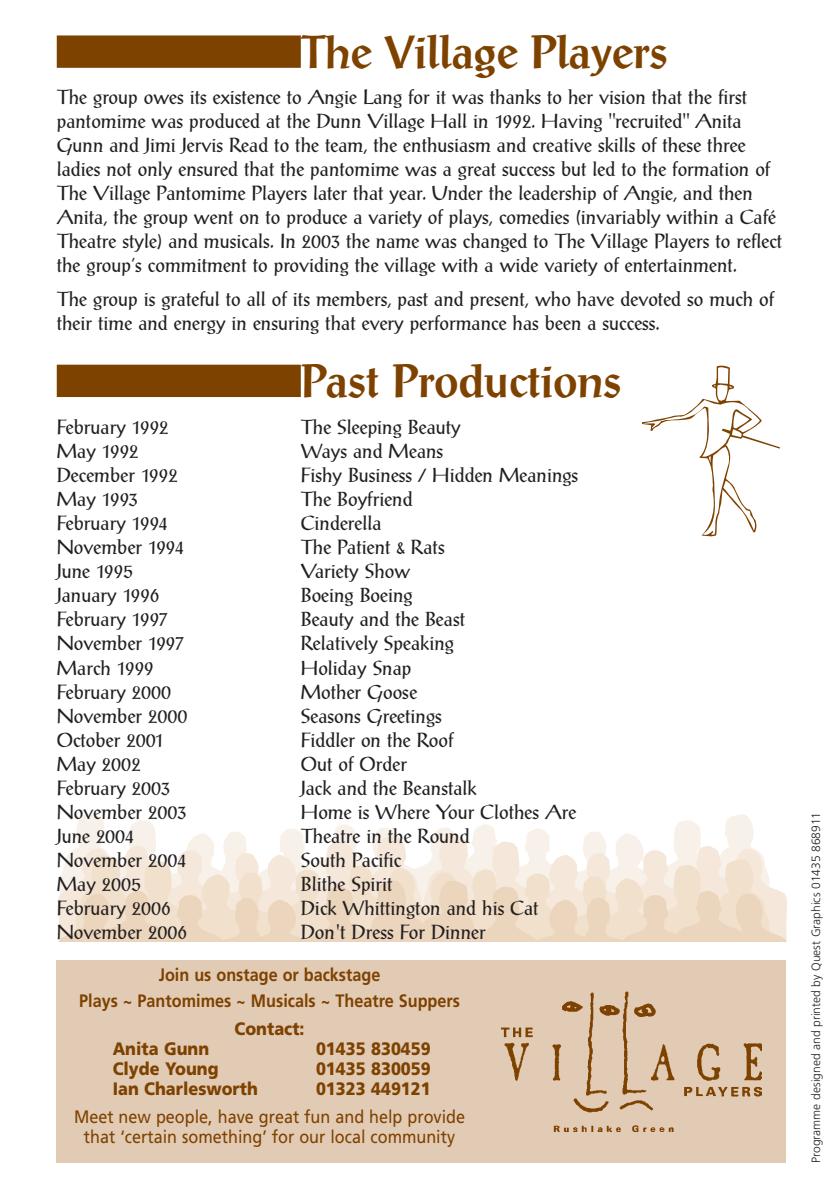
<style>
.page{position:relative;width:840px;height:1191px;background:#fff}
.page>*{position:absolute;margin:0;border:0;box-sizing:border-box;transform-origin:0 0}
.t1{font:500 46px "Post Antiqua BE";color:#7e4200}
.t2{font:20px/24px "Post Antiqua BE";color:#231f20}
.t3{font:18px/20px "Frutiger";color:#7e4200;text-align:center;scale:.9 1}
.t4{font:900 18px "Frutiger";color:#7e4200;scale:.9 1}
.t5{font:700 18px/26px "Frutiger";color:#7e4200;text-align:center;scale:.9 1}
.t6{font:300 12px "Frutiger";color:#231f20}
</style>
<div class="page">
<svg style="left:433px;top:814px;width:321px;height:21px"></svg>
<svg style="left:76px;top:814px;width:320px;height:21px"></svg>
<svg style="left:58px;top:835px;width:727px;height:106px;background:#f3e5d6"></svg>
<div style="left:57px;top:960px;width:728px;height:202px;background:#e2cbb5"></div>
<div style="left:57px;top:365px;width:243px;height:32px;background:#7e4200"></div>
<img style="left:501px;top:991px;width:260px;height:141px">
<svg style="left:642px;top:365px;width:137px;height:171px"></svg>
<div style="left:57px;top:35px;width:243px;height:33px;background:#7e4200"></div>
<h1 class="t1" style="left:301px;top:25px;width:368px">The Village Players</h1>
<p class="t2" style="left:57px;top:85px;width:726px">The group owes its existence to Angie Lang for it was thanks to her vision that the first pantomime was produced at the Dunn Village Hall in 1992. Having "recruited" Anita Gunn and Jimi Jervis Read to the team, the enthusiasm and creative skills of these three ladies not only ensured that the pantomime was a great success but led to the formation of The Village Pantomime Players later that year. Under the leadership of Angie, and then Anita, the group went on to produce a variety of plays, comedies (invariably within a Café Theatre style) and musicals. In 2003 the name was changed to The Village Players to reflect the group’s commitment to providing the village with a wide variety of entertainment.</p>
<p class="t2" style="left:57px;top:287px;width:718px">The group is grateful to all of its members, past and present, who have devoted so much of their time and energy in ensuring that every performance has been a success.</p>
<h1 class="t1" style="left:300px;top:354px;width:322px">Past Productions</h1>
<p class="t2" style="left:57px;top:415px;width:113px">February 1992</p>
<p class="t2" style="left:300px;top:415px;width:161px">The Sleeping Beauty</p>
<p class="t2" style="left:57px;top:439px;width:83px">May 1992</p>
<p class="t2" style="left:300px;top:439px;width:144px">Ways and Means</p>
<p class="t2" style="left:57px;top:463px;width:122px">December 1992</p>
<p class="t2" style="left:300px;top:463px;width:279px">Fishy Business / Hidden Meanings</p>
<p class="t2" style="left:57px;top:487px;width:83px">May 1993</p>
<p class="t2" style="left:300px;top:487px;width:113px">The Boyfriend</p>
<p class="t2" style="left:57px;top:511px;width:112px">February 1994</p>
<p class="t2" style="left:300px;top:511px;width:82px">Cinderella</p>
<p class="t2" style="left:57px;top:535px;width:129px">November 1994</p>
<p class="t2" style="left:300px;top:535px;width:145px">The Patient &amp; Rats</p>
<p class="t2" style="left:57px;top:559px;width:78px">June 1995</p>
<p class="t2" style="left:300px;top:559px;width:111px">Variety Show</p>
<p class="t2" style="left:57px;top:583px;width:104px">January 1996</p>
<p class="t2" style="left:300px;top:583px;width:113px">Boeing Boeing</p>
<p class="t2" style="left:57px;top:607px;width:112px">February 1997</p>
<p class="t2" style="left:300px;top:607px;width:166px">Beauty and the Beast</p>
<p class="t2" style="left:57px;top:631px;width:128px">November 1997</p>
<p class="t2" style="left:300px;top:631px;width:155px">Relatively Speaking</p>
<p class="t2" style="left:57px;top:655px;width:98px">March 1999</p>
<p class="t2" style="left:300px;top:655px;width:112px">Holiday Snap</p>
<p class="t2" style="left:57px;top:679px;width:116px">February 2000</p>
<p class="t2" style="left:300px;top:679px;width:118px">Mother Goose</p>
<p class="t2" style="left:57px;top:703px;width:132px">November 2000</p>
<p class="t2" style="left:300px;top:703px;width:142px">Seasons Greetings</p>
<p class="t2" style="left:57px;top:727px;width:109px">October 2001</p>
<p class="t2" style="left:300px;top:727px;width:154px">Fiddler on the Roof</p>
<p class="t2" style="left:57px;top:751px;width:85px">May 2002</p>
<p class="t2" style="left:300px;top:751px;width:108px">Out of Order</p>
<p class="t2" style="left:57px;top:775px;width:115px">February 2003</p>
<p class="t2" style="left:300px;top:775px;width:177px">Jack and the Beanstalk</p>
<p class="t2" style="left:57px;top:799px;width:131px">November 2003</p>
<p class="t2" style="left:300px;top:799px;width:277px">Home is Where Your Clothes Are</p>
<p class="t2" style="left:57px;top:823px;width:79px">June 2004</p>
<p class="t2" style="left:300px;top:823px;width:170px">Theatre in the Round</p>
<p class="t2" style="left:57px;top:847px;width:131px">November 2004</p>
<p class="t2" style="left:300px;top:847px;width:102px">South Pacific</p>
<p class="t2" style="left:57px;top:871px;width:86px">May 2005</p>
<p class="t2" style="left:300px;top:871px;width:93px">Blithe Spirit</p>
<p class="t2" style="left:57px;top:895px;width:115px">February 2006</p>
<p class="t2" style="left:300px;top:895px;width:239px">Dick Whittington and his Cat</p>
<p class="t2" style="left:57px;top:919px;width:132px">November 2006</p>
<p class="t2" style="left:300px;top:919px;width:186px">Don't Dress For Dinner</p>
<p class="t5" style="left:79px;top:961px;width:424px">Join us onstage or backstage<br>Plays ~ Pantomimes ~ Musicals ~ Theatre Suppers</p>
<p class="t4" style="left:234px;top:1017px;width:79px">Contact:</p>
<p class="t4" style="left:113px;top:1037px;width:109px">Anita Gunn</p>
<p class="t4" style="left:316px;top:1037px;width:129px">01435 830459</p>
<p class="t4" style="left:113px;top:1057px;width:119px">Clyde Young</p>
<p class="t4" style="left:316px;top:1057px;width:129px">01435 830059</p>
<p class="t4" style="left:113px;top:1077px;width:163px">Ian Charlesworth</p>
<p class="t4" style="left:316px;top:1077px;width:129px">01323 449121</p>
<p class="t3" style="left:74px;top:1106px;width:436px">Meet new people, have great fun and help provide that ‘certain something’ for our local community</p>
<p class="t6" style="left:808px;top:1162px;width:352px;rotate:-90deg">Programme designed and printed by Quest Graphics 01435 868911</p>
</div>
